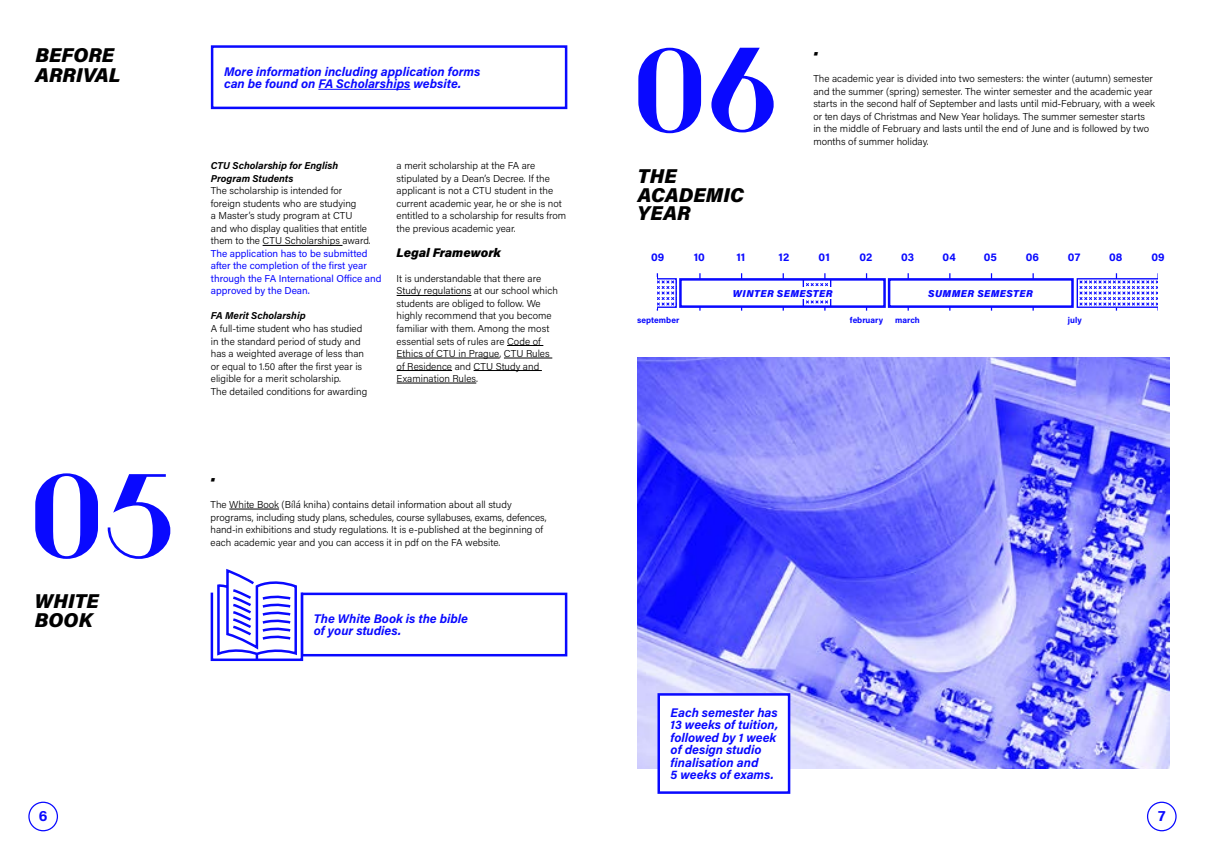
<style>
.page{position:relative;width:1205px;height:851px;background:#fff}
.page>*{position:absolute;margin:0;border:0;box-sizing:border-box;transform-origin:0 0}
.t1{font:700 127.5px "Athens";color:#0909ff}
.t2{font:italic 900 20px/18.8px "Acumin Pro";letter-spacing:.005em;color:#000}
.t3{font:700 14.38px "Acumin Pro";color:#0909ff}
.t4{font:italic 700 12.5px/12.5px "Acumin Pro";color:#0909ff}
.t5{font:italic 900 12.5px "Acumin Pro";color:#000}
.t6{font:700 11.38px "Acumin Pro";color:#0909ff}
.t7{font:300 10px/12.5px "Acumin Pro";color:#000}
.t8{font:10px/12.5px "Acumin Pro";color:#0909ff}
.t9{font:italic 700 10px/12.5px "Acumin Pro";color:#000}
.t10{font:italic 900 10px "Acumin Pro";letter-spacing:.045em;color:#0909ff}
.t11{font:700 8.38px "Acumin Pro";color:#0909ff}
</style>
<div class="page">
<img style="left:638px;top:357px;width:531px;height:411px">
<div style="left:301px;top:592px;width:266px;height:64px;border:2px solid #0909ff"></div>
<div style="left:28px;top:801px;width:30px;height:30px;border:1px solid #0909ff;border-radius:50%"></div>
<div style="left:1147px;top:801px;width:29px;height:30px;border:1px solid #0909ff;border-radius:50%"></div>
<hr style="left:229px;top:508px;width:50px;height:1px;background:#000">
<hr style="left:263px;top:245px;width:79px;height:1px;background:#000">
<hr style="left:397px;top:295px;width:74px;height:1px;background:#000">
<hr style="left:507px;top:345px;width:36px;height:1px;background:#000">
<hr style="left:397px;top:358px;width:102px;height:1px;background:#000">
<hr style="left:504px;top:358px;width:48px;height:1px;background:#000">
<hr style="left:397px;top:370px;width:55px;height:1px;background:#000">
<hr style="left:473px;top:370px;width:69px;height:1px;background:#000">
<hr style="left:397px;top:383px;width:79px;height:1px;background:#000">
<div style="left:659px;top:694px;width:130px;height:98px;background:#fff"></div>
<div style="left:657px;top:693px;width:133px;height:100px;border:2px solid #0909ff"></div>
<hr style="left:318px;top:89px;width:92px;height:1px;background:#0909ff">
<div style="left:211px;top:45px;width:356px;height:64px;border:2px solid #0909ff"></div>
<hr style="left:657px;top:273px;width:1px;height:37px;background:#0909ff">
<hr style="left:699px;top:273px;width:1px;height:37px;background:#0909ff">
<hr style="left:741px;top:273px;width:1px;height:37px;background:#0909ff">
<hr style="left:782px;top:273px;width:2px;height:37px;background:#0909ff">
<hr style="left:824px;top:273px;width:1px;height:37px;background:#0909ff">
<hr style="left:866px;top:273px;width:1px;height:37px;background:#0909ff">
<hr style="left:949px;top:273px;width:1px;height:37px;background:#0909ff">
<hr style="left:991px;top:273px;width:1px;height:37px;background:#0909ff">
<hr style="left:1032px;top:273px;width:2px;height:37px;background:#0909ff">
<hr style="left:1116px;top:273px;width:1px;height:37px;background:#0909ff">
<hr style="left:1157px;top:273px;width:1px;height:37px;background:#0909ff">
<hr style="left:907px;top:273px;width:2px;height:37px;background:#0909ff">
<div style="left:679px;top:278px;width:207px;height:30px;background:#fff;border:2px solid #0909ff"></div>
<div style="left:888px;top:278px;width:186px;height:30px;background:#fff;border:2px solid #0909ff"></div>
<svg style="left:1079px;top:280px;width:79px;height:26px"></svg>
<div style="left:1076px;top:278px;width:85px;height:30px;border:1px solid #0909ff"></div>
<div style="left:1158px;top:273px;width:5px;height:38px;background:#fff"></div>
<svg style="left:657px;top:280px;width:18px;height:26px"></svg>
<div style="left:655px;top:278px;width:22px;height:30px;border:1px solid #0909ff"></div>
<div style="left:652px;top:277px;width:5px;height:32px;background:#fff"></div>
<hr style="left:802px;top:279px;width:2px;height:28px;background:#0909ff">
<svg style="left:805px;top:279px;width:26px;height:28px"></svg>
<div style="left:728px;top:287px;width:109px;height:11px;background:#fff"></div>
<div style="left:211px;top:591px;width:92px;height:70px;background:#fff;border:2px solid #0909ff"></div>
<svg style="left:216px;top:570px;width:82px;height:89px"></svg>
<h2 class="t2" style="left:35px;top:44px;width:87px;line-height:20px">BEFORE<br>ARRIVAL</h2>
<h1 class="t1" style="left:25px;top:427px;width:157px">05</h1>
<h2 class="t2" style="left:35px;top:590px;width:66px">WHITE<br>BOOK</h2>
<p class="t4" style="left:224px;top:64px;width:258px">More information including application forms can be found on FA Scholarships website.</p>
<p class="t9" style="left:211px;top:159px;width:129px">CTU Scholarship for English<br>Program Students</p>
<p class="t7" style="left:211px;top:184px;width:161px">The scholarship is intended for foreign students who are studying<br>a Master’s study program at CTU and who display qualities that entitle them to the CTU Scholarships award.</p>
<p class="t8" style="left:211px;top:247px;width:172px">The application has to be submitted after the completion of the first year through the FA International Office and approved by the Dean.</p>
<p class="t9" style="left:211px;top:309px;width:96px">FA Merit Scholarship</p>
<p class="t7" style="left:211px;top:322px;width:158px">A full-time student who has studied in the standard period of study and has a weighted average of less than or equal to 1.50 after the first year is eligible for a merit scholarship.<br>The detailed conditions for awarding</p>
<p class="t7" style="left:397px;top:159px;width:171px">a merit scholarship at the FA are stipulated by a Dean’s Decree. If the applicant is not a CTU student in the current academic year, he or she is not entitled to a scholarship for results from the previous academic year.</p>
<p class="t5" style="left:397px;top:243px;width:106px">Legal Framework</p>
<p class="t7" style="left:397px;top:272px;width:163px">It is understandable that there are<br>Study regulations at our school which students are obliged to follow. We highly recommend that you become familiar with them. Among the most essential sets of rules are Code of<br>Ethics of CTU in Prague, CTU Rules of Residence and CTU Study and<br>Examination Rules.</p>
<p class="t5" style="left:211px;top:469px;width:7px">•</p>
<p class="t7" style="left:211px;top:498px;width:337px">The White Book (Bílá kniha) contains detail information about all study programs, including study plans, schedules, course syllabuses, exams, defences, hand-in exhibitions and study regulations. It is e-published at the beginning of each academic year and you can access it in pdf on the FA website.</p>
<p class="t4" style="left:314px;top:611px;width:156px">The White Book is the bible of your studies.</p>
<h1 class="t1" style="left:628px;top:2px;width:157px">06</h1>
<h2 class="t2" style="left:638px;top:165px;width:107px">THE<br>ACADEMIC<br>YEAR</h2>
<p class="t5" style="left:813px;top:44px;width:7px">•</p>
<p class="t7" style="left:813px;top:72px;width:343px">The academic year is divided into two semesters: the winter (autumn) semester and the summer (spring) semester. The winter semester and the academic year starts in the second half of September and lasts until mid-February, with a week or ten days of Christmas and New Year holidays. The summer semester starts in the middle of February and lasts until the end of June and is followed by two months of summer holiday.</p>
<p class="t6" style="left:651px;top:249px;width:15px">09</p>
<p class="t6" style="left:694px;top:249px;width:13px">10</p>
<p class="t6" style="left:736px;top:249px;width:10px">11</p>
<p class="t6" style="left:778px;top:249px;width:12px">12</p>
<p class="t6" style="left:818px;top:249px;width:13px">01</p>
<p class="t6" style="left:859px;top:249px;width:15px">02</p>
<p class="t6" style="left:901px;top:249px;width:15px">03</p>
<p class="t6" style="left:942px;top:249px;width:15px">04</p>
<p class="t6" style="left:984px;top:249px;width:15px">05</p>
<p class="t6" style="left:1026px;top:249px;width:15px">06</p>
<p class="t6" style="left:1068px;top:249px;width:14px">07</p>
<p class="t6" style="left:1109px;top:249px;width:15px">08</p>
<p class="t6" style="left:1151px;top:249px;width:15px">09</p>
<p class="t10" style="left:733px;top:286px;width:101px">WINTER SEMESTER</p>
<p class="t10" style="left:928px;top:286px;width:106px">SUMMER SEMESTER</p>
<p class="t11" style="left:637px;top:314px;width:44px">september</p>
<p class="t11" style="left:850px;top:314px;width:35px">february</p>
<p class="t11" style="left:895px;top:314px;width:26px">march</p>
<p class="t11" style="left:1068px;top:314px;width:15px">july</p>
<p class="t4" style="left:670px;top:705px;width:109px">Each semester has<br>13 weeks of tuition, followed by 1 week of design studio finalisation and<br>5 weeks of exams.</p>
<h3 class="t3" style="left:39px;top:806px;width:10px">6</h3>
<h3 class="t3" style="left:1158px;top:806px;width:9px">7</h3>
</div>
